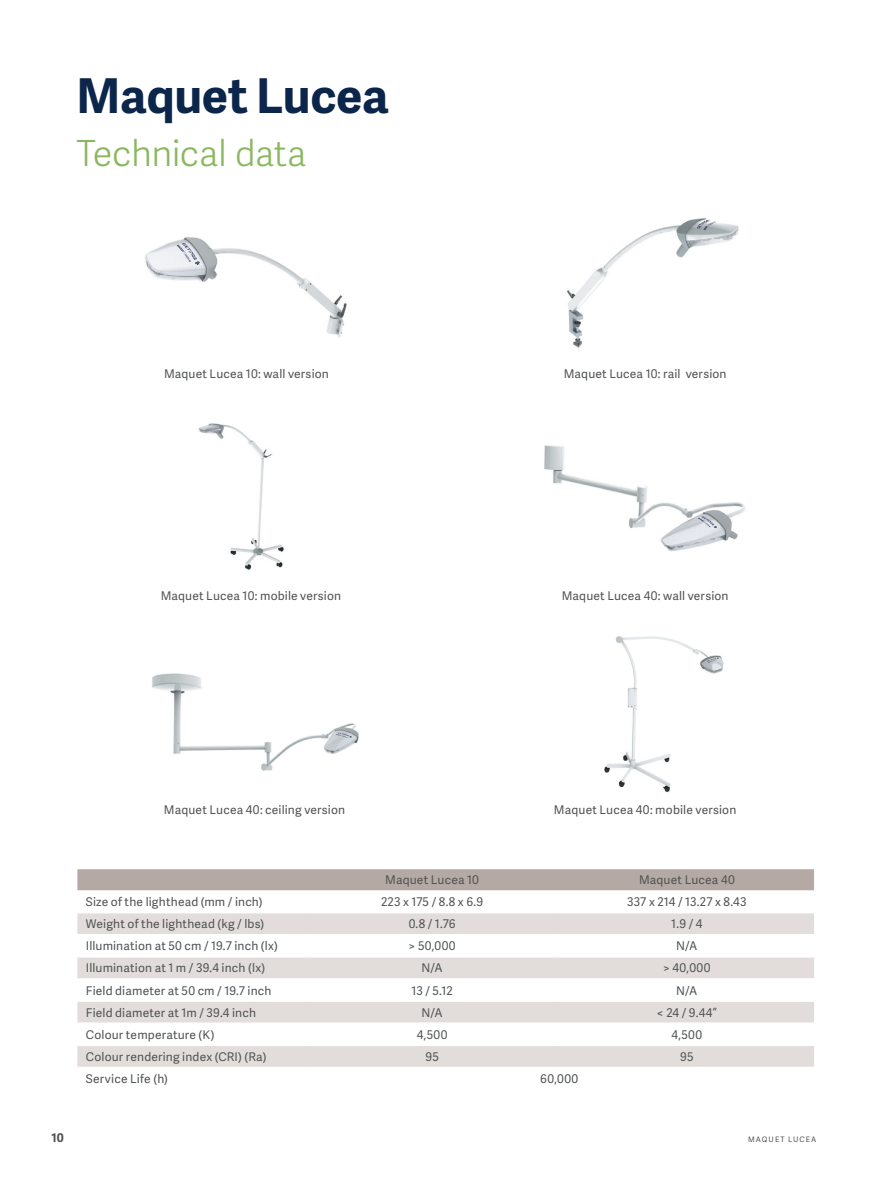
<style>
.page{position:relative;width:893px;height:1191px;background:#fff}
.page>*{position:absolute;margin:0;border:0;box-sizing:border-box;transform-origin:0 0}
.Heading_Adelle_Sans{font:700 48px "Adelle Sans";letter-spacing:-.005em;color:#0c254b}
.Sub-heading_Adelle_S{font:300 36px "Adelle Sans";letter-spacing:-.015em;color:#8bb761}
.Caption_Adelle_Sans{font:12px "Adelle Sans";letter-spacing:.015em;color:#505353}
.t1{font:700 12px "Adelle Sans";color:#505353}
.t2{font:7.5px "Adelle Sans";letter-spacing:.14em;color:#505353}
</style>
<div class="page">
<div style="left:77px;top:869px;width:737px;height:21px;background:#b5a9a5"></div>
<svg style="left:77px;top:890px;width:737px;height:1px"></svg>
<svg style="left:77px;top:913px;width:737px;height:153px;fill:#e2ddda"></svg>
<hr style="left:560px;top:934px;width:254px;height:1px;background:#fff">
<hr style="left:560px;top:956px;width:254px;height:1px;background:#fff">
<hr style="left:560px;top:978px;width:254px;height:1px;background:#fff">
<hr style="left:560px;top:1000px;width:254px;height:1px;background:#fff">
<hr style="left:560px;top:1022px;width:254px;height:2px;background:#fff">
<hr style="left:560px;top:1044px;width:254px;height:2px;background:#fff">
<hr style="left:77px;top:934px;width:228px;height:1px;background:#fff">
<hr style="left:305px;top:934px;width:255px;height:1px;background:#fff">
<hr style="left:77px;top:956px;width:228px;height:1px;background:#fff">
<hr style="left:305px;top:956px;width:255px;height:1px;background:#fff">
<hr style="left:77px;top:978px;width:228px;height:1px;background:#fff">
<hr style="left:305px;top:978px;width:255px;height:1px;background:#fff">
<hr style="left:77px;top:1000px;width:228px;height:1px;background:#fff">
<hr style="left:305px;top:1000px;width:255px;height:1px;background:#fff">
<hr style="left:77px;top:1022px;width:228px;height:2px;background:#fff">
<hr style="left:305px;top:1022px;width:255px;height:2px;background:#fff">
<hr style="left:77px;top:1044px;width:228px;height:2px;background:#fff">
<hr style="left:305px;top:1044px;width:255px;height:2px;background:#fff">
<img style="left:604px;top:635px;width:120px;height:157px">
<img style="left:152px;top:673px;width:207px;height:98px">
<img style="left:544px;top:445px;width:201px;height:106px">
<img style="left:198px;top:423px;width:86px;height:147px">
<img style="left:566px;top:218px;width:173px;height:130px">
<img style="left:145px;top:237px;width:202px;height:101px">
<p class="Heading_Adelle_Sans" style="left:77px;top:61px;width:314px">Maquet Lucea</p>
<p class="Sub-heading_Adelle_S" style="left:77px;top:128px;width:231px">Technical data</p>
<p class="Caption_Adelle_Sans" style="left:164px;top:365px;width:166px">Maquet Lucea 10: wall version</p>
<p class="Caption_Adelle_Sans" style="left:564px;top:365px;width:164px">Maquet Lucea 10: rail version</p>
<p class="Caption_Adelle_Sans" style="left:161px;top:587px;width:182px">Maquet Lucea 10: mobile version</p>
<p class="Caption_Adelle_Sans" style="left:562px;top:587px;width:168px">Maquet Lucea 40: wall version</p>
<p class="Caption_Adelle_Sans" style="left:164px;top:801px;width:183px">Maquet Lucea 40: ceiling version</p>
<p class="Caption_Adelle_Sans" style="left:554px;top:801px;width:184px">Maquet Lucea 40: mobile version</p>
<p class="Caption_Adelle_Sans" style="left:385px;top:871px;width:95px">Maquet Lucea 10</p>
<p class="Caption_Adelle_Sans" style="left:639px;top:871px;width:97px">Maquet Lucea 40</p>
<p class="Caption_Adelle_Sans" style="left:86px;top:893px;width:178px">Size of the lighthead (mm / inch)</p>
<p class="Caption_Adelle_Sans" style="left:381px;top:893px;width:104px">223 x 175 / 8.8 x 6.9</p>
<p class="Caption_Adelle_Sans" style="left:627px;top:893px;width:121px">337 x 214 / 13.27 x 8.43</p>
<p class="Caption_Adelle_Sans" style="left:86px;top:915px;width:180px">Weight of the lighthead (kg / lbs)</p>
<p class="Caption_Adelle_Sans" style="left:409px;top:915px;width:48px">0.8 / 1.76</p>
<p class="Caption_Adelle_Sans" style="left:671px;top:915px;width:33px">1.9 / 4</p>
<p class="Caption_Adelle_Sans" style="left:86px;top:937px;width:194px">Illumination at 50 cm / 19.7 inch (lx)</p>
<p class="Caption_Adelle_Sans" style="left:409px;top:937px;width:49px">&gt; 50,000</p>
<p class="Caption_Adelle_Sans" style="left:676px;top:937px;width:23px">N/A</p>
<p class="Caption_Adelle_Sans" style="left:86px;top:959px;width:181px">Illumination at 1 m / 39.4 inch (lx)</p>
<p class="Caption_Adelle_Sans" style="left:421px;top:959px;width:23px">N/A</p>
<p class="Caption_Adelle_Sans" style="left:663px;top:959px;width:49px">&gt; 40,000</p>
<p class="Caption_Adelle_Sans" style="left:86px;top:981px;width:187px">Field diameter at 50 cm / 19.7 inch</p>
<p class="Caption_Adelle_Sans" style="left:412px;top:981px;width:43px">13 / 5.12</p>
<p class="Caption_Adelle_Sans" style="left:676px;top:981px;width:23px">N/A</p>
<p class="Caption_Adelle_Sans" style="left:86px;top:1004px;width:172px">Field diameter at 1m / 39.4 inch</p>
<p class="Caption_Adelle_Sans" style="left:421px;top:1004px;width:23px">N/A</p>
<p class="Caption_Adelle_Sans" style="left:657px;top:1004px;width:61px">&lt; 24 / 9.44”</p>
<p class="Caption_Adelle_Sans" style="left:86px;top:1026px;width:130px">Colour temperature (K)</p>
<p class="Caption_Adelle_Sans" style="left:417px;top:1026px;width:32px">4,500</p>
<p class="Caption_Adelle_Sans" style="left:672px;top:1026px;width:32px">4,500</p>
<p class="Caption_Adelle_Sans" style="left:86px;top:1048px;width:182px">Colour rendering index (CRI) (Ra)</p>
<p class="Caption_Adelle_Sans" style="left:425px;top:1048px;width:15px">95</p>
<p class="Caption_Adelle_Sans" style="left:680px;top:1048px;width:15px">95</p>
<p class="Caption_Adelle_Sans" style="left:86px;top:1070px;width:84px">Service Life (h)</p>
<p class="Caption_Adelle_Sans" style="left:540px;top:1070px;width:40px">60,000</p>
<p class="t1" style="left:51px;top:1128px;width:14px">10</p>
<p class="t2" style="left:748px;top:1133px;width:70px">MAQUET LUCEA</p>
</div>
